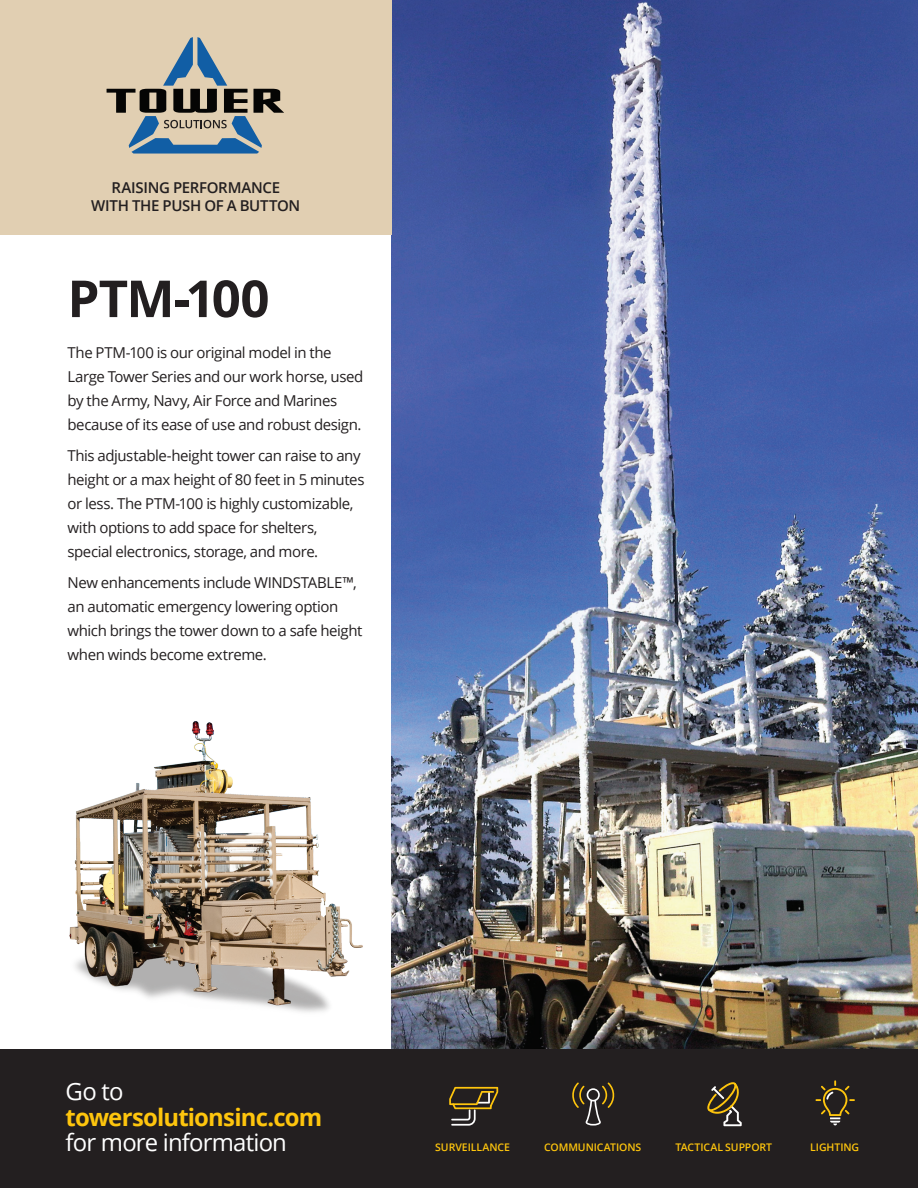
<style>
.page{position:relative;width:918px;height:1188px;background:#fff}
.page>*{position:absolute;margin:0;border:0;box-sizing:border-box;transform-origin:0 0}
.t1{font:700 51px "Open Sans";letter-spacing:-.025em;color:#231f20}
.t2{font:23.85px "Open Sans";letter-spacing:-.035em;color:#fff}
.t3{font:700 23.85px "Open Sans";letter-spacing:-.035em;color:#fec50d}
.t4{font:15px/24px "Open Sans";letter-spacing:-.03em;color:#231f20}
.t5{font:600 15px/18px "Open Sans";letter-spacing:-.02em;color:#231f20;text-align:center}
.t6{font:600 10.5px "Open Sans";letter-spacing:-.005em;color:#fec50d}
</style>
<div class="page">
<img style="left:392px;top:0;width:526px;height:1050px">
<div style="left:0;top:0;width:392px;height:234px;background:#e1cfb2"></div>
<svg style="left:107px;top:37px;width:177px;height:117px"></svg>
<img style="left:69px;top:721px;width:294px;height:292px">
<div style="left:0;top:1050px;width:918px;height:138px;background:#231f20"></div>
<svg style="left:449px;top:1087px;width:49px;height:39px"></svg>
<svg style="left:572px;top:1082px;width:43px;height:44px"></svg>
<svg style="left:815px;top:1080px;width:40px;height:45px"></svg>
<svg style="left:707px;top:1082px;width:35px;height:44px"></svg>
<p class="t5" style="left:91px;top:179px;width:211px">RAISING PERFORMANCE<br>WITH THE PUSH OF A BUTTON</p>
<h1 class="t1" style="left:68px;top:263px;width:204px">PTM-100</h1>
<p class="t4" style="left:68px;top:340px;width:297px">The PTM-100 is our original model in the Large Tower Series and our work horse, used by the Army, Navy, Air Force and Marines because of its ease of use and robust design.</p>
<p class="t4" style="left:68px;top:443px;width:299px">This adjustable-height tower can raise to any height or a max height of 80 feet in 5 minutes or less. The PTM-100 is highly customizable, with options to add space for shelters, special electronics, storage, and more.</p>
<p class="t4" style="left:68px;top:570px;width:296px">New enhancements include WINDSTABLE™, an automatic emergency lowering option which brings the tower down to a safe height when winds become extreme.</p>
<h2 class="t2" style="left:66px;top:1075px;width:59px">Go to</h2>
<h2 class="t3" style="left:66px;top:1100px;width:258px">towersolutionsinc.com</h2>
<h2 class="t2" style="left:66px;top:1126px;width:223px">for more information</h2>
<p class="t6" style="left:435px;top:1140px;width:76px">SURVEILLANCE</p>
<p class="t6" style="left:544px;top:1140px;width:99px">COMMUNICATIONS</p>
<p class="t6" style="left:676px;top:1140px;width:98px">TACTICAL SUPPORT</p>
<p class="t6" style="left:810px;top:1140px;width:50px">LIGHTING</p>
</div>
